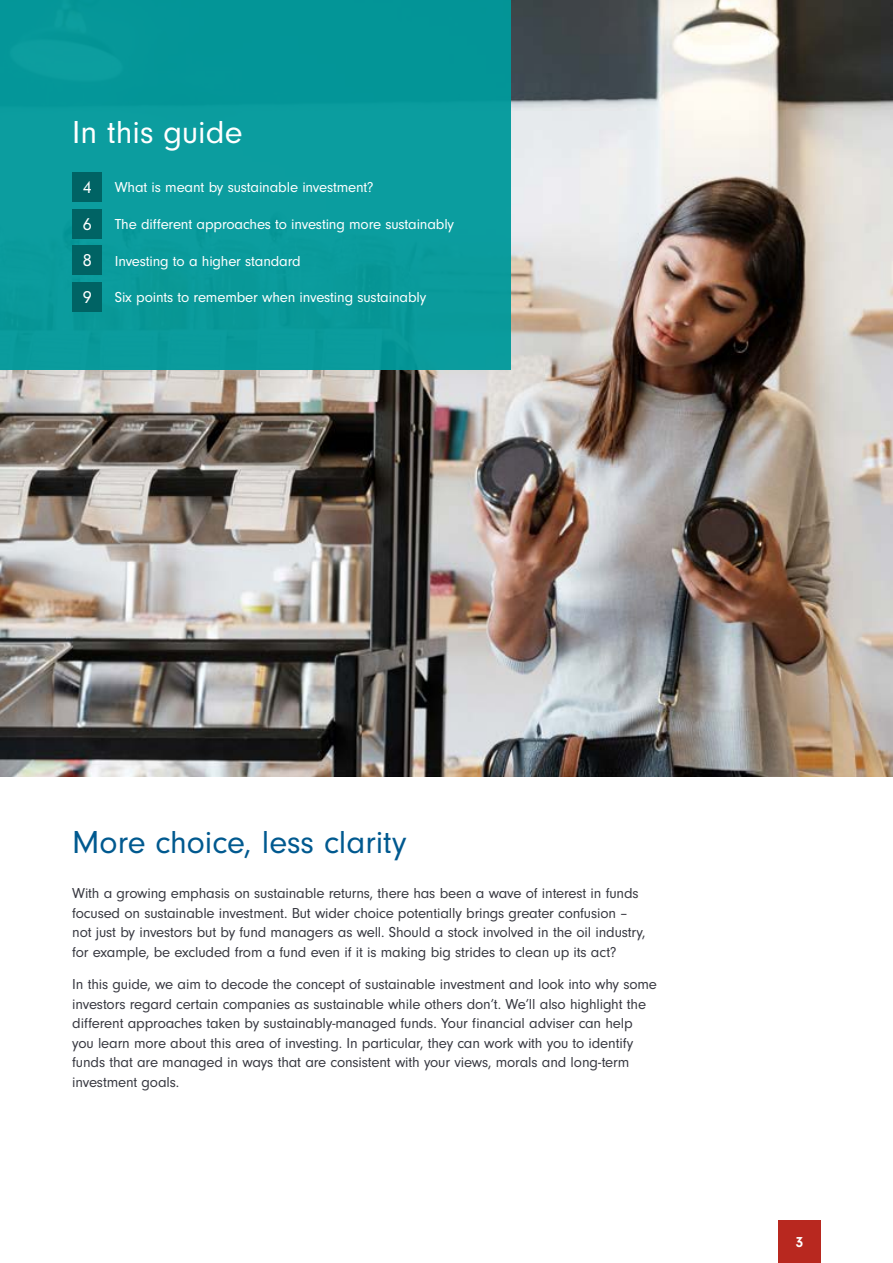
<style>
.page{position:relative;width:893px;height:1263px;background:#fff}
.page>*{position:absolute;margin:0;border:0;box-sizing:border-box;transform-origin:0 0}
.t1{font:33px "Neuzeit Gro";color:#00598f}
.t2{font:33px "Neuzeit Gro";color:#fff}
.t3{font:18px "Neuzeit Gro";color:#fff}
.t4{font:15px/19.5px "Neuzeit Gro";letter-spacing:-.01em;color:#383941}
.t5{font:15px "Neuzeit Gro";letter-spacing:-.01em;color:#fff}
.t6{font:700 15px "Neuzeit Gro";color:#fff}
</style>
<div class="page">
<div style="left:778px;top:1220px;width:43px;height:43px;background:#b8281f"></div>
<img style="left:0;top:0;width:893px;height:776px">
<div style="left:0;top:0;width:510px;height:370px;background:#0a9b9d"></div>
<div style="left:72px;top:172px;width:30px;height:30px;background:#006364"></div>
<div style="left:72px;top:209px;width:30px;height:30px;background:#006364"></div>
<div style="left:72px;top:245px;width:30px;height:30px;background:#006364"></div>
<div style="left:72px;top:282px;width:30px;height:30px;background:#006364"></div>
<h1 class="t2" style="left:72px;top:115px;width:172px">In this guide</h1>
<p class="t3" style="left:83px;top:178px;width:10px">4</p>
<p class="t5" style="left:115px;top:179px;width:260px">What is meant by sustainable investment?</p>
<p class="t3" style="left:83px;top:214px;width:10px">6</p>
<p class="t5" style="left:115px;top:216px;width:341px">The different approaches to investing more sustainably</p>
<p class="t3" style="left:83px;top:251px;width:10px">8</p>
<p class="t5" style="left:115px;top:252px;width:187px">Investing to a higher standard</p>
<p class="t3" style="left:83px;top:287px;width:10px">9</p>
<p class="t5" style="left:115px;top:289px;width:313px">Six points to remember when investing sustainably</p>
<h1 class="t1" style="left:72px;top:825px;width:336px">More choice, less clarity</h1>
<p class="t4" style="left:72px;top:884px;width:575px">With a growing emphasis on sustainable returns, there has been a wave of interest in funds focused on sustainable investment. But wider choice potentially brings greater confusion – not just by investors but by fund managers as well. Should a stock involved in the oil industry, for example, be excluded from a fund even if it is making big strides to clean up its act?</p>
<p class="t4" style="left:72px;top:975px;width:586px">In this guide, we aim to decode the concept of sustainable investment and look into why some investors regard certain companies as sustainable while others don’t. We’ll also highlight the different approaches taken by sustainably-managed funds. Your financial adviser can help you learn more about this area of investing. In particular, they can work with you to identify funds that are managed in ways that are consistent with your views, morals and long-term investment goals.</p>
<p class="t6" style="left:796px;top:1233px;width:9px">3</p>
</div>
